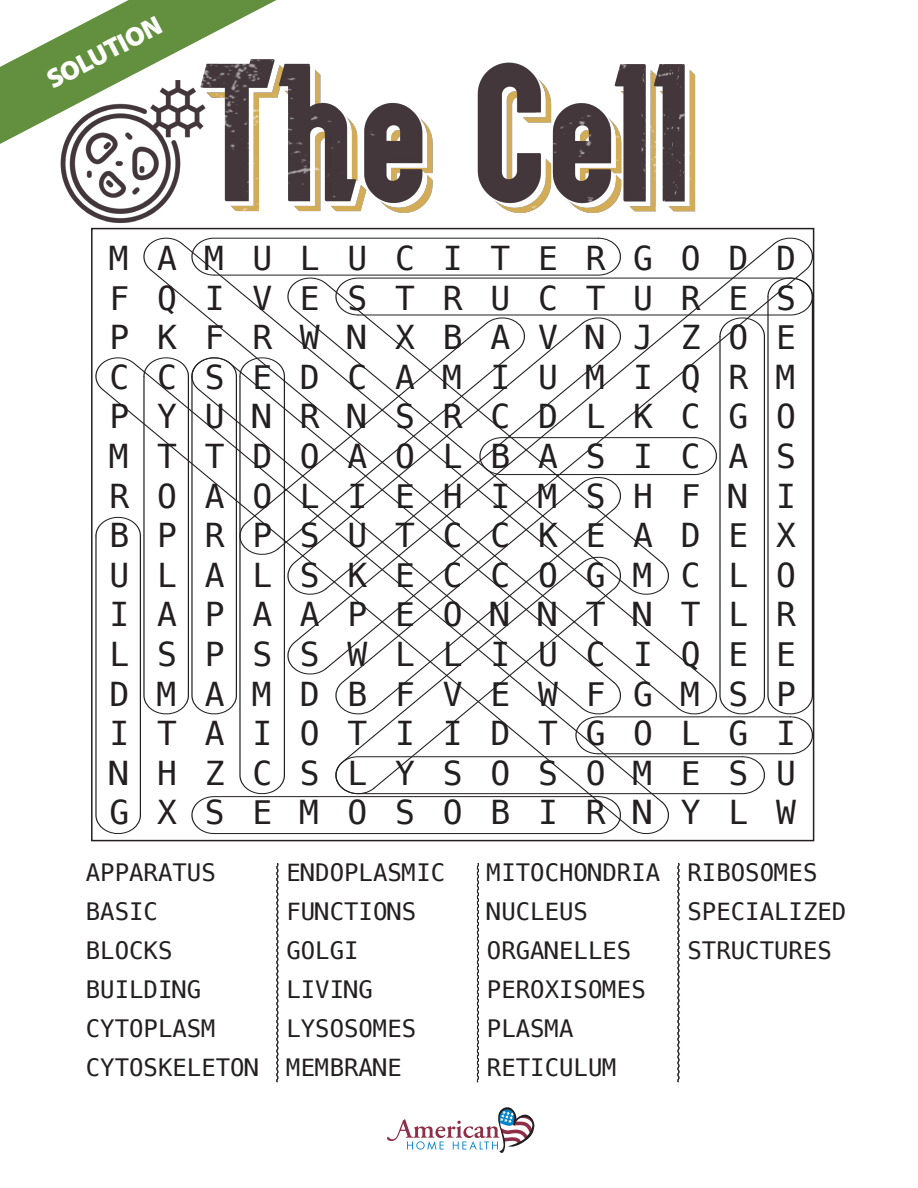
<style>
.page{position:relative;width:918px;height:1188px;background:#fff}
.page>*{position:absolute;margin:0;border:0;box-sizing:border-box;transform-origin:0 0}
.t1{font:33px "Menlo";letter-spacing:.84em;color:#231f20}
.t2{font:900 27px "Myriad Pro";color:#fff}
.t3{font:24px "Menlo";color:#231f20}
</style>
<div class="page">
<svg style="left:0;top:0;width:166px;height:144px"></svg>
<svg style="left:387px;top:1107px;width:147px;height:46px"></svg>
<svg style="left:276px;top:863px;width:3px;height:220px"></svg>
<svg style="left:477px;top:863px;width:2px;height:220px"></svg>
<svg style="left:677px;top:863px;width:3px;height:220px"></svg>
<img style="left:166px;top:0;width:586px;height:230px">
<img style="left:20px;top:41px;width:220px;height:221px">
<svg style="left:95px;top:237px;width:720px;height:599px"></svg>
<p class="t2" style="left:40px;top:66px;width:127px;rotate:-28deg">SOLUTION</p>
<p class="t1" style="left:110px;top:236px;width:688px">MAMULUCITERGODD</p>
<p class="t1" style="left:110px;top:275px;width:688px">FQIVESTRUCTURES</p>
<p class="t1" style="left:110px;top:315px;width:688px">PKFRWNXBAVNJZOE</p>
<p class="t1" style="left:110px;top:354px;width:688px">CCSEDCAMIUMIQRM</p>
<p class="t1" style="left:110px;top:394px;width:688px">PYUNRNSRCDLKCGO</p>
<p class="t1" style="left:110px;top:434px;width:688px">MTTDOAOLBASICAS</p>
<p class="t1" style="left:110px;top:473px;width:688px">ROAOLIEHIMSHFNI</p>
<p class="t1" style="left:110px;top:513px;width:688px">BPRPSUTCCKEADEX</p>
<p class="t1" style="left:110px;top:552px;width:688px">ULALSKECCOGMCLO</p>
<p class="t1" style="left:110px;top:592px;width:688px">IAPAAPEONNTNTLR</p>
<p class="t1" style="left:110px;top:632px;width:688px">LSPSSWLLIUCIQEE</p>
<p class="t1" style="left:110px;top:671px;width:688px">DMAMDBFVEWFGMSP</p>
<p class="t1" style="left:110px;top:711px;width:688px">ITAIOTIIDTGOLGI</p>
<p class="t1" style="left:110px;top:750px;width:688px">NHZCSLYSOSOMESU</p>
<p class="t1" style="left:110px;top:790px;width:688px">GXSEMOSOBIRNYLW</p>
<p class="t3" style="left:86px;top:856px;width:132px">APPARATUS</p>
<p class="t3" style="left:86px;top:895px;width:74px">BASIC</p>
<p class="t3" style="left:86px;top:934px;width:88px">BLOCKS</p>
<p class="t3" style="left:86px;top:973px;width:117px">BUILDING</p>
<p class="t3" style="left:86px;top:1012px;width:132px">CYTOPLASM</p>
<p class="t3" style="left:86px;top:1051px;width:175px">CYTOSKELETON</p>
<p class="t3" style="left:286px;top:856px;width:160px">ENDOPLASMIC</p>
<p class="t3" style="left:286px;top:895px;width:132px">FUNCTIONS</p>
<p class="t3" style="left:286px;top:934px;width:74px">GOLGI</p>
<p class="t3" style="left:286px;top:973px;width:88px">LIVING</p>
<p class="t3" style="left:286px;top:1012px;width:132px">LYSOSOMES</p>
<p class="t3" style="left:286px;top:1051px;width:117px">MEMBRANE</p>
<p class="t3" style="left:487px;top:856px;width:175px">MITOCHONDRIA</p>
<p class="t3" style="left:487px;top:895px;width:103px">NUCLEUS</p>
<p class="t3" style="left:487px;top:934px;width:146px">ORGANELLES</p>
<p class="t3" style="left:487px;top:973px;width:160px">PEROXISOMES</p>
<p class="t3" style="left:487px;top:1012px;width:88px">PLASMA</p>
<p class="t3" style="left:487px;top:1051px;width:132px">RETICULUM</p>
<p class="t3" style="left:687px;top:856px;width:132px">RIBOSOMES</p>
<p class="t3" style="left:687px;top:895px;width:160px">SPECIALIZED</p>
<p class="t3" style="left:687px;top:934px;width:146px">STRUCTURES</p>
</div>
